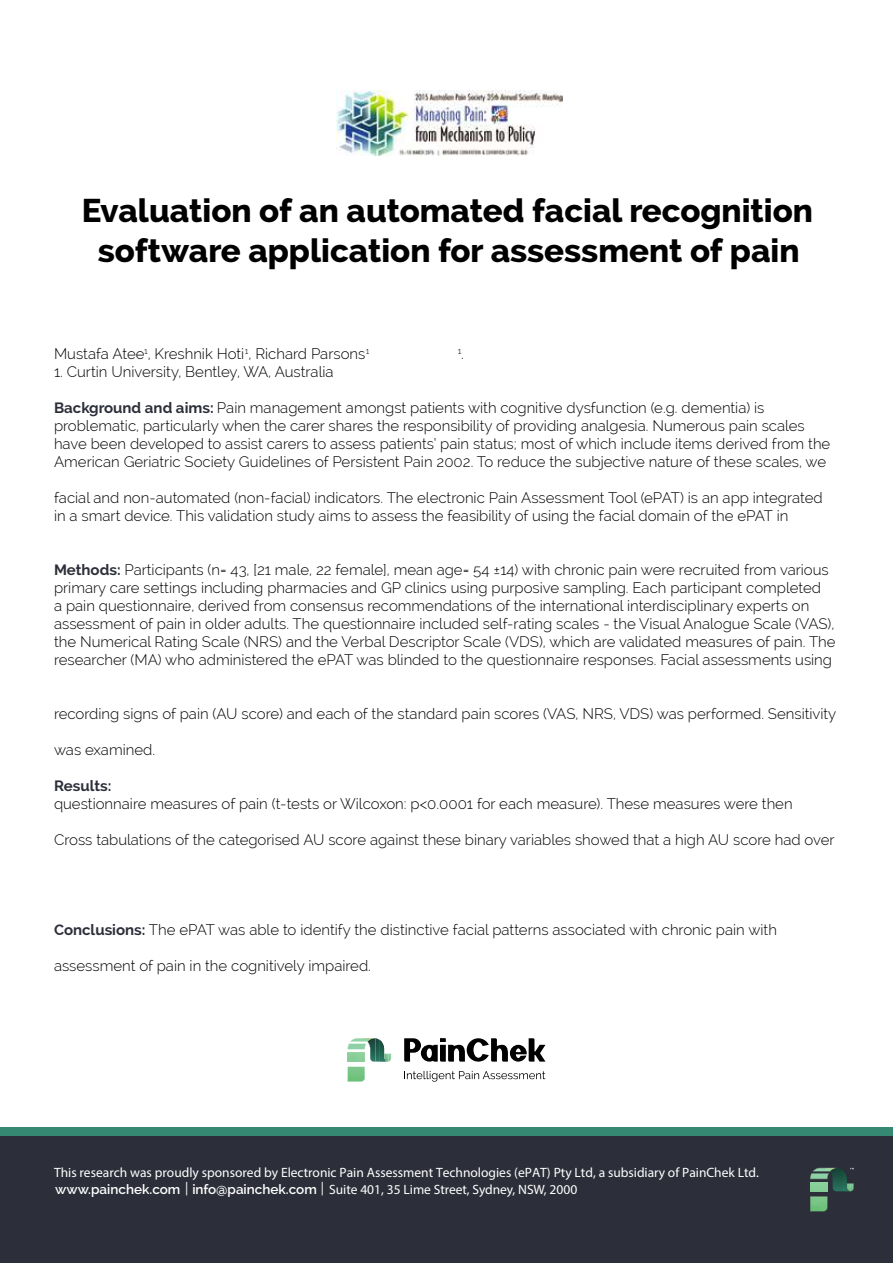
<style>
.page{position:relative;width:893px;height:1263px;background:#fff}
.page>*{position:absolute;margin:0;border:0;box-sizing:border-box;transform-origin:0 0}
.t1{font:800 33px/39.6px "Raleway";color:#000;text-align:center}
.t2{font:300 15px/18px "Raleway";color:#000}
.t3{font:700 15px "Raleway";color:#2c2e39}
.t4{font:13.5px/17.7px "Raleway";color:#fff}
.t5{font:300 8.7px "Raleway";color:#000}
.s1{font-size:15px}
.s2{font-weight:700;color:#2c2e39}
.s3{font-weight:600}
</style>
<div class="page">
<img style="left:337px;top:90px;width:226px;height:65px">
<img style="left:347px;top:1047px;width:18px;height:35px">
<svg style="left:360px;top:1038px;width:31px;height:24px"></svg>
<img style="left:348px;top:1067px;width:17px;height:15px">
<img style="left:348px;top:1052px;width:17px;height:10px">
<img style="left:348px;top:1043px;width:18px;height:6px">
<img style="left:350px;top:1038px;width:24px;height:4px">
<svg style="left:404px;top:1038px;width:141px;height:23px"></svg>
<svg style="left:404px;top:1071px;width:141px;height:10px"></svg>
<div style="left:0;top:1135px;width:893px;height:128px;background:#2c2e39"></div>
<div style="left:0;top:1127px;width:893px;height:8px;background:#358872"></div>
<img style="left:810px;top:1171px;width:18px;height:38px">
<svg style="left:823px;top:1168px;width:31px;height:24px"></svg>
<img style="left:810px;top:1196px;width:17px;height:15px">
<img style="left:810px;top:1173px;width:19px;height:6px">
<img style="left:813px;top:1168px;width:24px;height:3px">
<h1 class="t1" style="left:82px;top:194px;width:733px">Evaluation of an automated facial recognition software application for assessment of pain</h1>
<p class="t2" style="left:54px;top:346px;width:317px">Mustafa Atee<sup>1</sup>, Kreshnik Hoti<sup>1</sup>, Richard Parsons<sup>1</sup></p>
<p class="t5" style="left:458px;top:347px;width:8px">1<span class="s1">.</span></p>
<p class="t2" style="left:54px;top:364px;width:281px">1. Curtin University, Bentley, WA, Australia</p>
<p class="t2" style="left:54px;top:400px;width:778px"><span class="s2">Background and aims:</span> Pain management amongst patients with cognitive dysfunction (e.g. dementia) is problematic, particularly when the carer shares the responsibility of providing analgesia. Numerous pain scales have been developed to assist carers to assess patients’ pain status; most of which include items derived from the American Geriatric Society Guidelines of Persistent Pain 2002. To reduce the subjective nature of these scales, we</p>
<p class="t2" style="left:54px;top:490px;width:770px">facial and non-automated (non-facial) indicators. The electronic Pain Assessment Tool (ePAT) is an app integrated in a smart device. This validation study aims to assess the feasibility of using the facial domain of the ePAT in</p>
<p class="t2" style="left:54px;top:562px;width:783px"><span class="s2">Methods:</span> Participants (n= 43, [21 male, 22 female], mean age= 54 ±14) with chronic pain were recruited from various primary care settings including pharmacies and GP clinics using purposive sampling. Each participant completed<br>a pain questionnaire, derived from consensus recommendations of the international interdisciplinary experts on assessment of pain in older adults. The questionnaire included self-rating scales - the Visual Analogue Scale (VAS), the Numerical Rating Scale (NRS) and the Verbal Descriptor Scale (VDS), which are validated measures of pain. The researcher (MA) who administered the ePAT was blinded to the questionnaire responses. Facial assessments using</p>
<p class="t2" style="left:54px;top:706px;width:784px">recording signs of pain (AU score) and each of the standard pain scores (VAS, NRS, VDS) was performed. Sensitivity</p>
<p class="t2" style="left:54px;top:742px;width:103px">was examined.</p>
<p class="t3" style="left:54px;top:780px;width:59px">Results:</p>
<p class="t2" style="left:54px;top:796px;width:740px">questionnaire measures of pain (t-tests or Wilcoxon: p&lt;0.0001 for each measure). These measures were then</p>
<p class="t2" style="left:54px;top:832px;width:782px">Cross tabulations of the categorised AU score against these binary variables showed that a high AU score had over</p>
<p class="t2" style="left:54px;top:922px;width:724px"><span class="s2">Conclusions:</span> The ePAT was able to identify the distinctive facial patterns associated with chronic pain with</p>
<p class="t2" style="left:54px;top:958px;width:318px">assessment of pain in the cognitively impaired.</p>
<p class="t4" style="left:54px;top:1164px;width:706px">This research was proudly sponsored by Electronic Pain Assessment Technologies (ePAT) Pty Ltd, a subsidiary of PainChek Ltd. <span class="s3">www.painchek.com</span> | <span class="s3">info@painchek.com</span> Suite 401, 35 Lime Street, Sydney, NSW, 2000</p>
<p class="t4" style="left:321px;top:1179px;width:5px">|</p>
</div>
